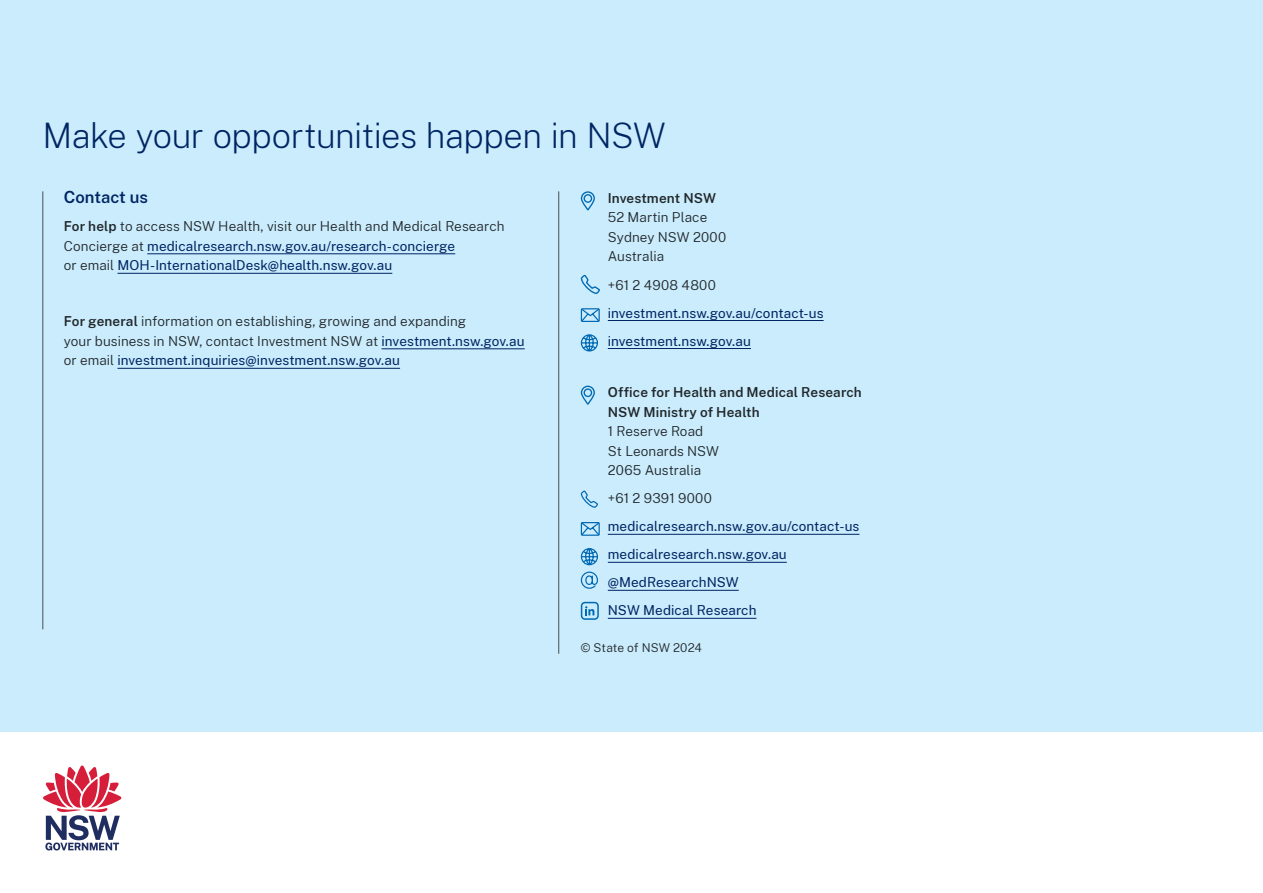
<style>
.page{position:relative;width:1263px;height:893px;background:#fff}
.page>*{position:absolute;margin:0;border:0;box-sizing:border-box;transform-origin:0 0}
.t1{font:200 34.5px "Public Sans";letter-spacing:-.015em;color:#002563}
.t2{font:600 16.5px "Public Sans";color:#002563}
.t3{font:13.5px/28px "Public Sans";letter-spacing:.005em;color:#002563}
.t4{font:300 13.5px/19.5px "Public Sans";letter-spacing:.005em;color:#21272b}
.t5{font:600 13.5px/19.5px "Public Sans";letter-spacing:.01em;color:#21272b}
.t6{font:300 13.5px "Public Sans";letter-spacing:.025em;color:#21272b}
.t7{font:300 12px "Public Sans";letter-spacing:.005em;color:#21272b}
.s1{font-weight:600;color:#21272b}
.s2{font-weight:300;color:#21272b}
.s3{font-weight:600}
.s4{font-weight:400;color:#002563}
</style>
<div class="page">
<div style="left:0;top:0;width:1263px;height:731px;background:#caecfc"></div>
<svg style="left:43px;top:765px;width:78px;height:85px"></svg>
<hr style="left:147px;top:254px;width:308px;height:1px;background:#002563">
<hr style="left:117px;top:273px;width:275px;height:1px;background:#002563">
<hr style="left:381px;top:349px;width:144px;height:1px;background:#002563">
<hr style="left:117px;top:368px;width:283px;height:1px;background:#002563">
<hr style="left:608px;top:320px;width:216px;height:1px;background:#002563">
<hr style="left:608px;top:348px;width:143px;height:1px;background:#002563">
<hr style="left:608px;top:534px;width:251px;height:1px;background:#002563">
<hr style="left:608px;top:562px;width:179px;height:1px;background:#002563">
<hr style="left:608px;top:590px;width:131px;height:1px;background:#002563">
<hr style="left:608px;top:618px;width:148px;height:1px;background:#002563">
<svg style="left:580px;top:191px;width:15px;height:20px"></svg>
<svg style="left:580px;top:274px;width:20px;height:20px"></svg>
<svg style="left:580px;top:308px;width:20px;height:14px"></svg>
<svg style="left:580px;top:334px;width:18px;height:18px"></svg>
<svg style="left:580px;top:385px;width:15px;height:20px"></svg>
<svg style="left:580px;top:491px;width:18px;height:17px"></svg>
<svg style="left:580px;top:522px;width:20px;height:14px"></svg>
<svg style="left:580px;top:548px;width:18px;height:41px"></svg>
<div style="left:581px;top:602px;width:18px;height:18px;border:2px solid #0069b4;border-radius:3px"></div>
<svg style="left:585px;top:606px;width:9px;height:9px"></svg>
<hr style="left:43px;top:191px;width:1px;height:438px;background:#485053">
<hr style="left:558px;top:191px;width:1px;height:463px;background:#485053">
<h1 class="t1" style="left:43px;top:119px;width:625px">Make your opportunities happen in NSW</h1>
<p class="t2" style="left:64px;top:190px;width:86px">Contact us</p>
<p class="t3" style="left:64px;top:217px;width:442px;line-height:19.5px"><span class="s1">For help</span> <span class="s2">to access NSW Health, visit our Health and Medical Research<br>Concierge at</span> medicalresearch.nsw.gov.au/research-concierge<br><span class="s2">or email</span> MOH-InternationalDesk@health.nsw.gov.au</p>
<p class="t4" style="left:64px;top:312px;width:462px"><span class="s3">For general</span> information on establishing, growing and expanding<br>your business in NSW, contact Investment NSW at <span class="s4">investment.nsw.gov.au </span>or email <span class="s4">investment.inquiries@investment.nsw.gov.au</span></p>
<p class="t5" style="left:608px;top:189px;width:110px">Investment NSW</p>
<p class="t4" style="left:608px;top:208px;width:120px">52 Martin Place<br>Sydney NSW 2000<br>Australia</p>
<p class="t6" style="left:608px;top:278px;width:110px">+61 2 4908 4800</p>
<p class="t3" style="left:608px;top:299px;width:217px">investment.nsw.gov.au/contact-us investment.nsw.gov.au</p>
<p class="t5" style="left:608px;top:382px;width:256px">Office for Health and Medical Research<br>NSW Ministry of Health</p>
<p class="t4" style="left:608px;top:422px;width:113px">1 Reserve Road<br>St Leonards NSW<br>2065 Australia</p>
<p class="t4" style="left:608px;top:489px;width:106px">+61 2 9391 9000</p>
<p class="t3" style="left:608px;top:513px;width:253px">medicalresearch.nsw.gov.au/contact-us medicalresearch.nsw.gov.au @MedResearchNSW<br>NSW Medical Research</p>
<p class="t7" style="left:581px;top:642px;width:123px">© State of NSW 2024</p>
</div>
